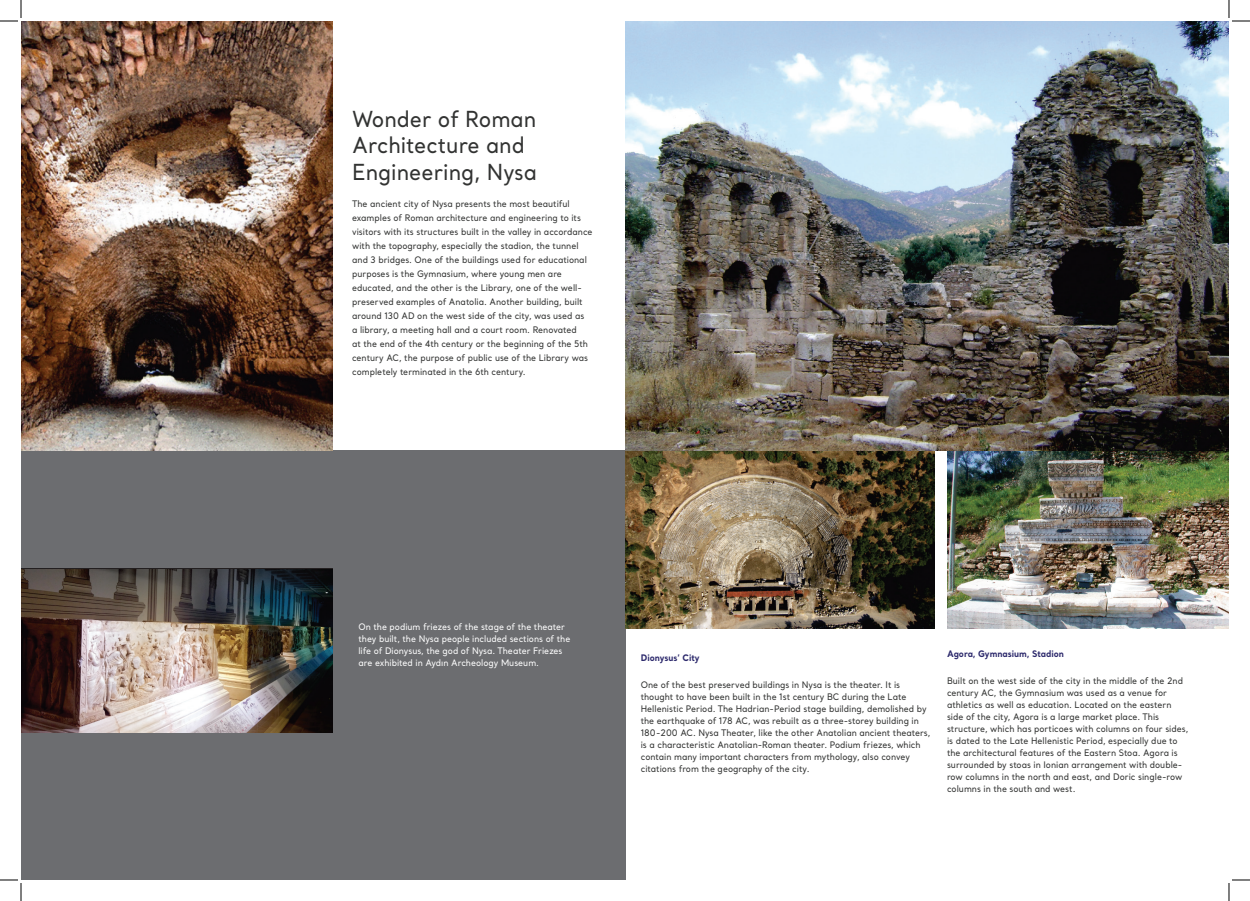
<style>
.page{position:relative;width:1250px;height:901px;background:#fff}
.page>*{position:absolute;margin:0;border:0;box-sizing:border-box;transform-origin:0 0}
.t1{font:500 22px/26.4px "Santral";color:#323332;scale:.95 1}
.t2{font:500 9px/12px "Santral";color:#323332;scale:.95 1}
.t3{font:500 9px/12px "Santral";color:#fff;scale:.95 1}
.t4{font:700 9px "Santral";color:#2c296c;scale:.95 1}
</style>
<div class="page">
<div style="left:21px;top:450px;width:604px;height:430px;background:#6c6d70"></div>
<img style="left:21px;top:21px;width:312px;height:429px">
<img style="left:625px;top:450px;width:309px;height:178px">
<img style="left:947px;top:450px;width:282px;height:178px">
<img style="left:21px;top:569px;width:312px;height:163px">
<img style="left:625px;top:21px;width:604px;height:429px">
<svg style="left:0;top:0;width:22px;height:22px"></svg>
<svg style="left:0;top:879px;width:22px;height:22px"></svg>
<svg style="left:1228px;top:0;width:22px;height:22px"></svg>
<svg style="left:1228px;top:879px;width:22px;height:22px"></svg>
<h1 class="t1" style="left:352px;top:106px;width:196px">Wonder of Roman<br>Architecture and<br>Engineering, Nysa</h1>
<p class="t2" style="left:352px;top:196px;width:254px;line-height:14px">The ancient city of Nysa presents the most beautiful examples of Roman architecture and engineering to its visitors with its structures built in the valley in accordance with the topography, especially the stadion, the tunnel and 3 bridges. One of the buildings used for educational purposes is the Gymnasium, where young men are educated, and the other is the Library, one of the well&shy;preserved examples of Anatolia. Another building, built around 130 AD on the west side of the city, was used as<br>a library, a meeting hall and a court room. Renovated<br>at the end of the 4th century or the beginning of the 5th century AC, the purpose of public use of the Library was completely terminated in the 6th century.</p>
<p class="t3" style="left:358px;top:621px;width:225px">On the podium friezes of the stage of the theater they built, the Nysa people included sections of the life of Dionysus, the god of Nysa. Theater Friezes are exhibited in Aydın Archeology Museum.</p>
<p class="t4" style="left:641px;top:651px;width:63px">Dionysus’ City</p>
<p class="t2" style="left:641px;top:678px;width:306px">One of the best preserved buildings in Nysa is the theater. It is thought to have been built in the 1st century BC during the Late Hellenistic Period. The Hadrian-Period stage building, demolished by the earthquake of 178 AC, was rebuilt as a three-storey building in 180-200 AC. Nysa Theater, like the other Anatolian ancient theaters, is a characteristic Anatolian-Roman theater. Podium friezes, which contain many important characters from mythology, also convey citations from the geography of the city.</p>
<p class="t4" style="left:947px;top:648px;width:125px">Agora, Gymnasium, Stadion</p>
<p class="t2" style="left:947px;top:674px;width:255px">Built on the west side of the city in the middle of the 2nd century AC, the Gymnasium was used as a venue for athletics as well as education. Located on the eastern side of the city, Agora is a large market place. This structure, which has porticoes with columns on four sides, is dated to the Late Hellenistic Period, especially due to the architectural features of the Eastern Stoa. Agora is surrounded by stoas in Ionian arrangement with double&shy;row columns in the north and east, and Doric single-row columns in the south and west.</p>
</div>
